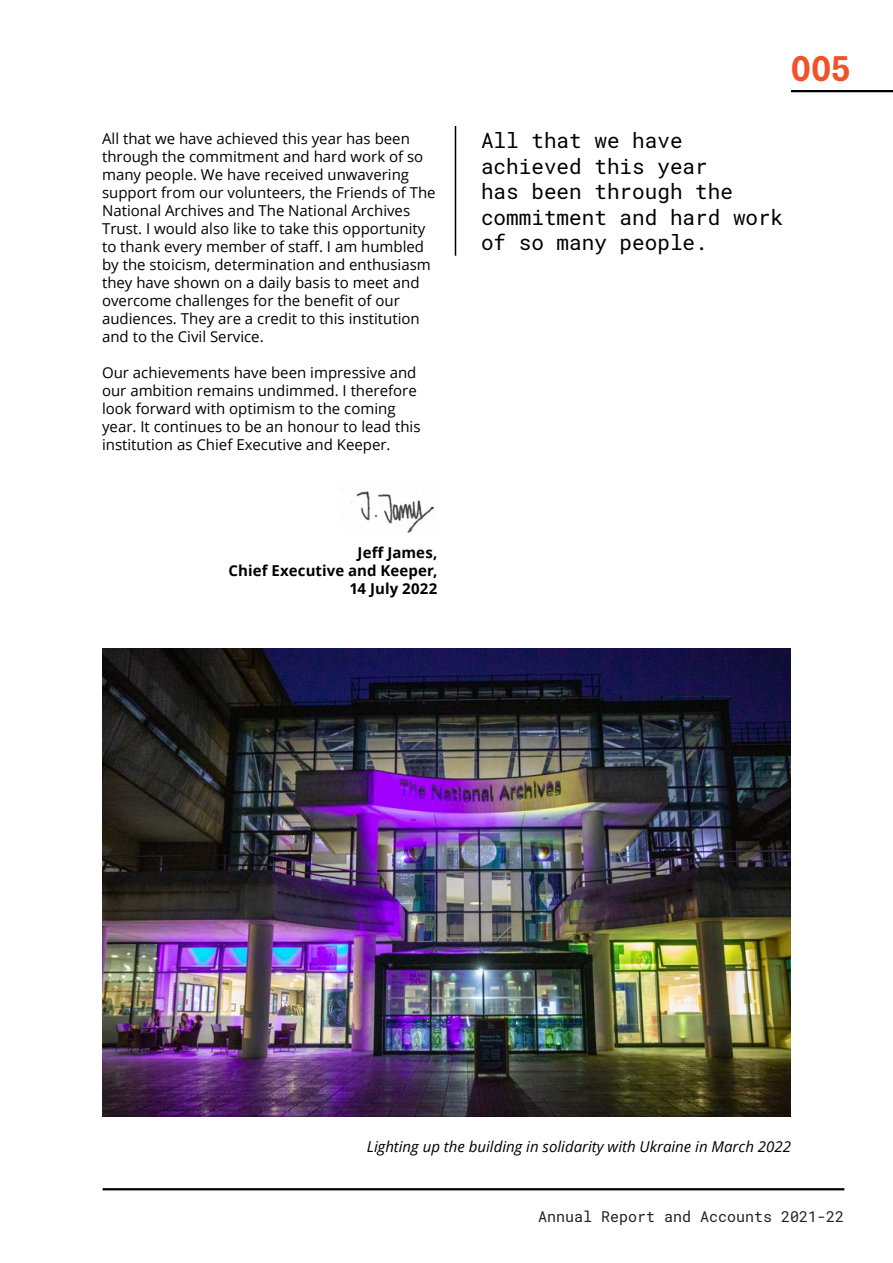
<style>
.page{position:relative;width:893px;height:1263px;background:#fff}
.page>*{position:absolute;margin:0;border:0;box-sizing:border-box;transform-origin:0 0}
.t1{font:700 condensed 36px "Supria Sans";color:#f05229}
.Pull-out-text{font:21px/25.5px "Roboto Mono";color:#000}
.Body-copy{font:15px/18px "Open Sans";color:#000}
.image-caption{font:italic 15px "Open Sans";color:#000}
.sig_name_and_role{font:700 15px/18px "Open Sans";letter-spacing:.005em;color:#000;text-align:right}
.t2{font:15px "Roboto Mono";color:#1d2127}
</style>
<div class="page">
<img style="left:351px;top:491px;width:83px;height:42px">
<img style="left:102px;top:648px;width:689px;height:468px">
<hr style="left:455px;top:126px;width:1px;height:130px;background:#000">
<hr style="left:791px;top:90px;width:102px;height:2px;background:#000">
<hr style="left:103px;top:1188px;width:741px;height:2px;background:#000">
<p class="Body-copy" style="left:102px;top:129px;width:335px">All that we have achieved this year has been through the commitment and hard work of so many people. We have received unwavering support from our volunteers, the Friends of The National Archives and The National Archives Trust. I would also like to take this opportunity to thank every member of staff. I am humbled by the stoicism, determination and enthusiasm they have shown on a daily basis to meet and overcome challenges for the benefit of our audiences. They are a credit to this institution and to the Civil Service.</p>
<p class="Body-copy" style="left:102px;top:363px;width:320px">Our achievements have been impressive and our ambition remains undimmed. I therefore look forward with optimism to the coming year. It continues to be an honour to lead this institution as Chief Executive and Keeper.</p>
<p class="sig_name_and_role" style="left:229px;top:543px;width:210px">Jeff James,<br>Chief Executive and Keeper,<br>14 July 2022</p>
<h1 class="t1" style="left:791px;top:47px;width:61px">005</h1>
<p class="Pull-out-text" style="left:481px;top:127px;width:304px">All that we have achieved this year<br>has been through the commitment and hard work of so many people.</p>
<p class="image-caption" style="left:367px;top:1136px;width:426px">Lighting up the building in solidarity with Ukraine in March 2022</p>
<p class="t2" style="left:538px;top:1206px;width:308px">Annual Report and Accounts 2021-22</p>
</div>
